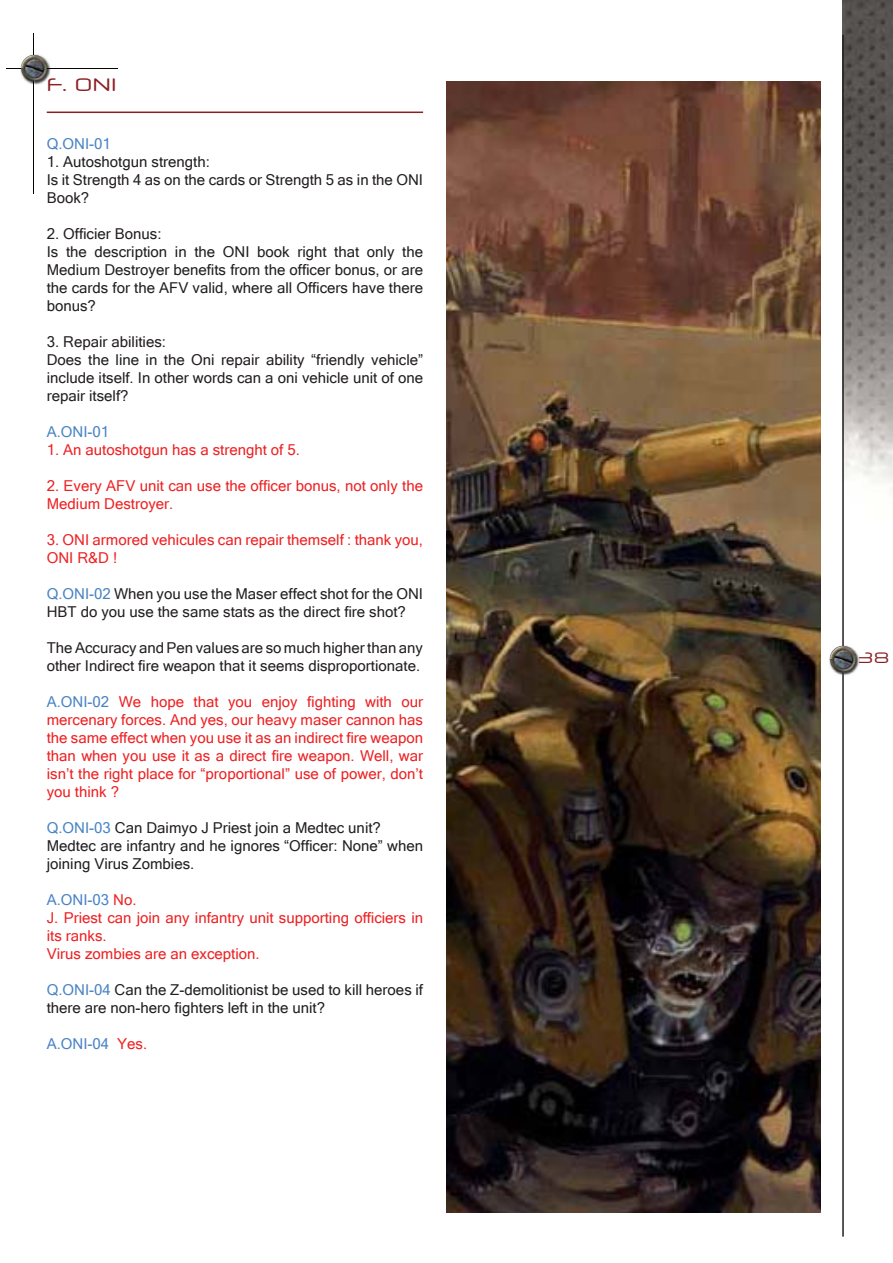
<style>
.page{position:relative;width:893px;height:1263px;background:#fff}
.page>*{position:absolute;margin:0;border:0;box-sizing:border-box;transform-origin:0 0}
.t1{font:18px "Neuropol X Free";color:#8c2024}
.t2{font:15px/18px "Microsoft Sans Serif";color:#231f20}
.t3{font:15px/18px "Microsoft Sans Serif";color:#ee2123}
.t4{font:15px "Microsoft Sans Serif";color:#4883c4}
.t5{font:15px "Neuropol X Free";color:#8c2024}
.s1{color:#4883c4}
.s2{color:#ee2123}
</style>
<div class="page">
<img style="left:20px;top:54px;width:31px;height:31px">
<img style="left:842px;top:0;width:51px;height:492px">
<img style="left:829px;top:645px;width:31px;height:31px">
<hr style="left:842px;top:35px;width:2px;height:1201px;background:#231f20">
<img style="left:830px;top:646px;width:26px;height:26px;border-radius:13px">
<hr style="left:33px;top:33px;width:1px;height:161px;background:#040503">
<hr style="left:6px;top:68px;width:111px;height:1px;background:#040503">
<img style="left:21px;top:55px;width:26px;height:26px;border-radius:13px">
<hr style="left:47px;top:112px;width:376px;height:1px;background:#8c1f23">
<img style="left:446px;top:81px;width:375px;height:1131px">
<p class="t1" style="left:47px;top:73px;width:72px">F. ONI</p>
<p class="t4" style="left:47px;top:134px;width:66px">Q.ONI-01</p>
<p class="t2" style="left:47px;top:152px;width:378px">1. Autoshotgun strength:<br>Is it Strength 4 as on the cards or Strength 5 as in the ONI<br>Book?</p>
<p class="t2" style="left:47px;top:224px;width:378px">2. Officier Bonus:<br>Is the description in the ONI book right that only the Medium Destroyer benefits from the officer bonus, or are the cards for the AFV valid, where all Officers have there bonus?</p>
<p class="t2" style="left:47px;top:332px;width:378px">3. Repair abilities:<br>Does the line in the Oni repair ability “friendly vehicle” include itself. In other words can a oni vehicle unit of one repair itself?</p>
<p class="t4" style="left:47px;top:422px;width:64px">A.ONI-01</p>
<p class="t3" style="left:47px;top:440px;width:255px">1. An autoshotgun has a strenght of 5.</p>
<p class="t3" style="left:47px;top:476px;width:378px">2. Every AFV unit can use the officer bonus, not only the<br>Medium Destroyer.</p>
<p class="t3" style="left:47px;top:530px;width:378px">3. ONI armored vehicules can repair themself : thank you,<br>ONI R&amp;D !</p>
<p class="t2" style="left:47px;top:584px;width:378px"><span class="s1">Q.ONI-02</span> When you use the Maser effect shot for the ONI<br>HBT do you use the same stats as the direct fire shot?</p>
<p class="t2" style="left:47px;top:638px;width:378px">The Accuracy and Pen values are so much higher than any other Indirect fire weapon that it seems disproportionate.</p>
<p class="t3" style="left:47px;top:692px;width:378px;text-align:justify"><span class="s1">A.ONI-02</span> We hope that you enjoy fighting with our mercenary forces. And yes, our heavy maser cannon has the same effect when you use it as an indirect fire weapon than when you use it as a direct fire weapon. Well, war isn’t the right place for “proportional” use of power, don’t you think ?</p>
<p class="t2" style="left:47px;top:818px;width:378px"><span class="s1">Q.ONI-03</span> Can Daimyo J Priest join a Medtec unit?<br>Medtec are infantry and he ignores “Officer: None” when joining Virus Zombies.</p>
<p class="t3" style="left:47px;top:890px;width:378px"><span class="s1">A.ONI-03</span> No.<br>J. Priest can join any infantry unit supporting officiers in its ranks.<br>Virus zombies are an exception.</p>
<p class="t2" style="left:47px;top:980px;width:378px"><span class="s1">Q.ONI-04</span> Can the Z-demolitionist be used to kill heroes if there are non-hero fighters left in the unit?</p>
<p class="t4" style="left:47px;top:1034px;width:102px">A.ONI-04 <span class="s2">Yes.</span></p>
<p class="t5" style="left:859px;top:648px;width:32px">38</p>
</div>
